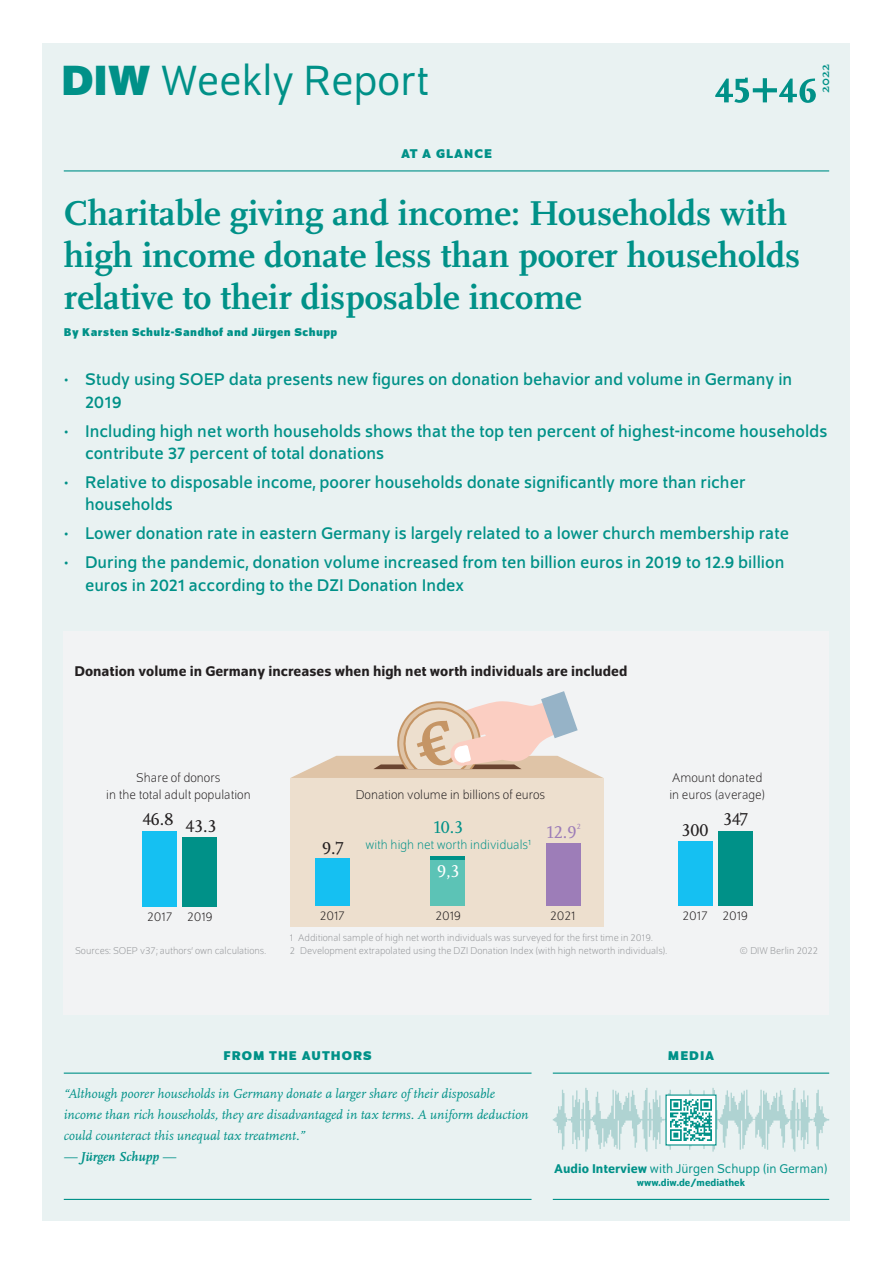
<style>
.page{position:relative;width:893px;height:1263px;background:#fff}
.page>*{position:absolute;margin:0;border:0;box-sizing:border-box;transform-origin:0 0}
.t1{font:700 51px "Scala Pro";color:#009188}
.t2{font:45px "Schumpeter Blond";color:#009188}
.t3{font:700 36px/42px "Scala Pro";color:#009188}
.t4{font:18px/22.5px "Schumpeter";color:#009188}
.t5{font:18px "Scala Pro";color:#231f20}
.t6{font:18px "Scala Pro";color:#009188}
.t7{font:18px "Scala Pro";color:#9d7db8}
.t8{font:18px "Scala Pro";color:#fff}
.t9{font:500 15px "Schumpeter";color:#231f20}
.t10{font:italic 13.5px/21px "Scala Pro";color:#009188}
.t11{font:300 13.5px/16.5px "Schumpeter";color:#231f20;text-align:center}
.t12{font:13.5px "Schumpeter Blond";color:#009188}
.t13{font:700 13.5px "Schumpeter";letter-spacing:.075em;color:#009188}
.t14{font:300 13.5px "Schumpeter";color:#009188}
.t15{font:italic 700 13.5px "Scala Pro";color:#009188}
.t16{font:700 13.5px "Scala Pro";color:#009188}
.t17{font:300 13.5px "Schumpeter";color:#9d7db8}
.t18{font:700 12px "Schumpeter";letter-spacing:.04em;color:#009188}
.t19{font:300 10.5px/13.5px "Schumpeter";color:#939598}
.t20{font:500 10.5px "Schumpeter";color:#009188}
.s1{font-family:"Schumpeter";font-weight:700}
.s2{font-weight:400}
.s3{font-family:"Schumpeter";font-weight:500}
</style>
<div class="page">
<div style="left:43px;top:43px;width:807px;height:1177px;background:#e9f2f2"></div>
<hr style="left:64px;top:170px;width:765px;height:1px;background:#009188">
<hr style="left:553px;top:1072px;width:276px;height:2px;background:#009188">
<hr style="left:553px;top:1199px;width:276px;height:1px;background:#009188">
<svg style="left:553px;top:1088px;width:276px;height:63px"></svg>
<div style="left:666px;top:1095px;width:50px;height:50px;background:#fff"></div>
<img style="left:670px;top:1099px;width:42px;height:42px">
<hr style="left:64px;top:1072px;width:467px;height:2px;background:#009188">
<hr style="left:64px;top:1199px;width:467px;height:1px;background:#009188">
<div style="left:64px;top:631px;width:765px;height:384px;background:#f2f3f4"></div>
<div style="left:143px;top:831px;width:34px;height:75px;background:#15c0f2"></div>
<div style="left:183px;top:837px;width:34px;height:69px;background:#009188"></div>
<div style="left:678px;top:841px;width:34px;height:65px;background:#15c0f2"></div>
<div style="left:718px;top:831px;width:34px;height:75px;background:#009188"></div>
<div style="left:290px;top:778px;width:313px;height:148px;background:#eddfce"></div>
<div style="left:315px;top:859px;width:34px;height:47px;background:#15c0f2"></div>
<svg style="left:431px;top:856px;width:34px;height:5px"></svg>
<div style="left:546px;top:843px;width:34px;height:63px;background:#9d7db8"></div>
<svg style="left:291px;top:691px;width:312px;height:87px"></svg>
<div style="left:431px;top:861px;width:34px;height:45px;background:#5cc3b6"></div>
<h2 class="t2" style="left:61px;top:59px;width:369px"><span class="s1">DIW</span> Weekly Report</h2>
<p class="t13" style="left:401px;top:146px;width:92px">AT A GLANCE</p>
<p class="t16" style="left:815px;top:93px;width:31px;rotate:-90deg">2022</p>
<h1 class="t1" style="left:715px;top:48px;width:103px">45+46</h1>
<h3 class="t3" style="left:64px;top:190px;width:738px">Charitable giving and income: Households with high income donate less than poorer households relative to their disposable income</h3>
<p class="t18" style="left:64px;top:325px;width:275px">By Karsten Schulz-Sandhof and Jürgen Schupp</p>
<p class="t4" style="left:85px;top:369px;width:709px;text-indent:-21px">• Study using SOEP data presents new figures on donation behavior and volume in Germany in<br>2019</p>
<p class="t4" style="left:85px;top:420px;width:744px;text-indent:-21px">• Including high net worth households shows that the top ten percent of highest-income households contribute 37 percent of total donations</p>
<p class="t4" style="left:85px;top:471px;width:662px;text-indent:-21px">• Relative to disposable income, poorer households donate significantly more than richer households</p>
<p class="t4" style="left:64px;top:523px;width:727px">• Lower donation rate in eastern Germany is largely related to a lower church membership rate</p>
<p class="t4" style="left:85px;top:552px;width:701px;text-indent:-21px">• During the pandemic, donation volume increased from ten billion euros in 2019 to 12.9 billion euros in 2021 according to the DZI Donation Index</p>
<p class="t9" style="left:74px;top:663px;width:554px">Donation volume in Germany increases when high net worth individuals are included</p>
<p class="t11" style="left:106px;top:770px;width:146px">Share of donors<br>in the total adult population</p>
<p class="t5" style="left:143px;top:810px;width:75px">46.8 43.3</p>
<p class="t5" style="left:322px;top:836px;width:23px">9.7</p>
<p class="t11" style="left:356px;top:786px;width:191px">Donation volume in billions of euros</p>
<p class="t6" style="left:433px;top:815px;width:31px">10.3</p>
<p class="t7" style="left:546px;top:820px;width:31px">12.9</p>
<p class="t17" style="left:577px;top:822px;width:6px">²</p>
<p class="t14" style="left:365px;top:838px;width:167px">with high net worth individuals¹</p>
<p class="t8" style="left:437px;top:859px;width:24px">9,3</p>
<p class="t11" style="left:669px;top:770px;width:97px;text-align:left">Amount donated in euros (average)</p>
<p class="t5" style="left:682px;top:818px;width:28px">300</p>
<p class="t5" style="left:723px;top:807px;width:26px">347</p>
<p class="t11" style="left:147px;top:909px;width:67px">2017 2019</p>
<p class="t11" style="left:320px;top:908px;width:27px">2017</p>
<p class="t11" style="left:435px;top:908px;width:27px">2019</p>
<p class="t11" style="left:550px;top:908px;width:27px">2021</p>
<p class="t11" style="left:682px;top:908px;width:67px">2017 2019</p>
<p class="t19" style="left:290px;top:931px;width:379px">1 Additional sample of high net worth individuals was surveyed for the first time in 2019.<br>2 Development extrapolated using the DZI Donation Index (with high networth individuals).</p>
<p class="t19" style="left:75px;top:944px;width:192px">Sources: SOEP v37; authors’ own calculations.</p>
<p class="t19" style="left:740px;top:944px;width:80px">© DIW Berlin 2022</p>
<p class="t13" style="left:224px;top:1048px;width:150px">FROM THE AUTHORS</p>
<p class="t10" style="left:64px;top:1083px;width:466px">“Although poorer households in Germany donate a larger share of their disposable income than rich households, they are disadvantaged in tax terms. A uniform deduction could counteract this unequal tax treatment.”</p>
<p class="t15" style="left:64px;top:1146px;width:114px"><span class="s2">—</span> Jürgen Schupp <span class="s2">—</span></p>
<p class="t13" style="left:668px;top:1048px;width:48px">MEDIA</p>
<p class="t12" style="left:554px;top:1162px;width:275px"><span class="s3">Audio Interview</span> with Jürgen Schupp (in German)</p>
<p class="t20" style="left:637px;top:1177px;width:110px">www.diw.de/mediathek</p>
</div>
